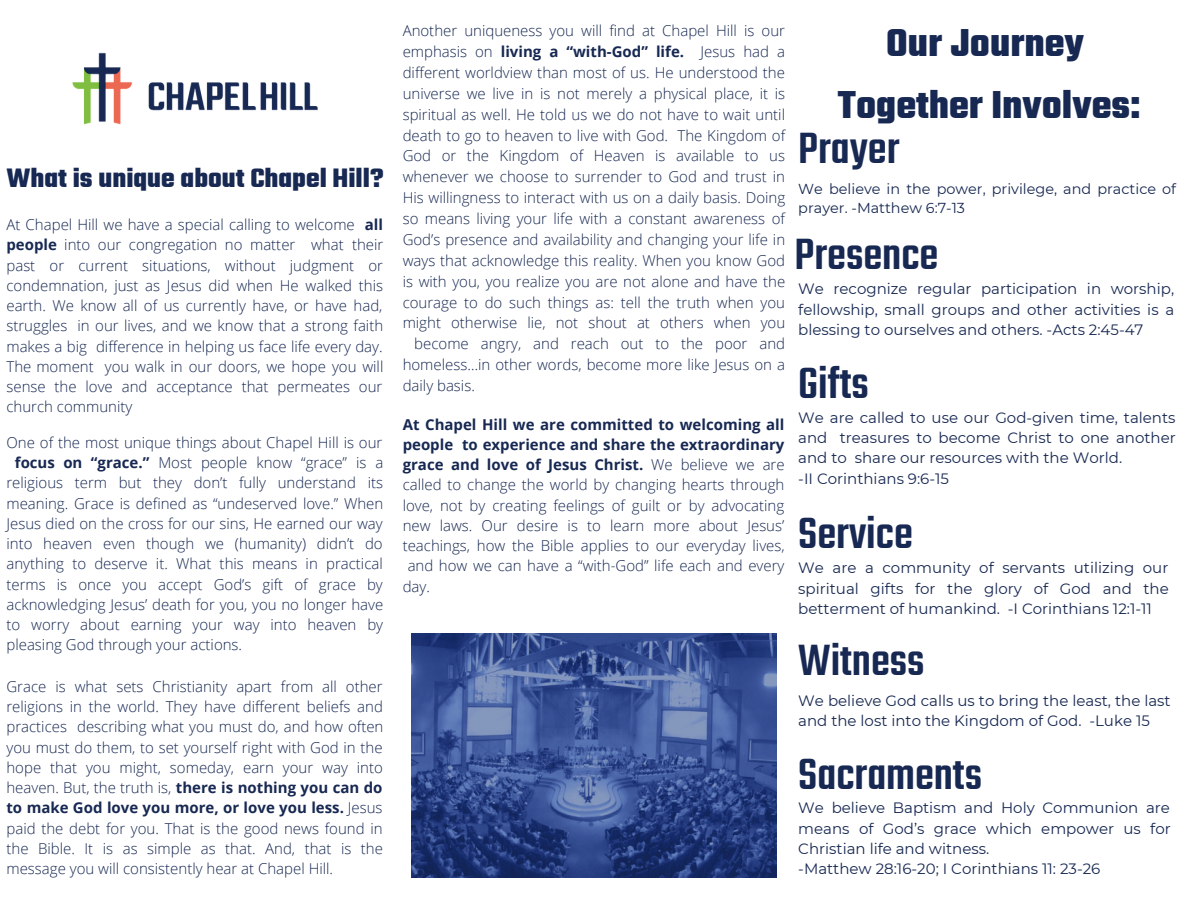
<style>
.page{position:relative;width:1188px;height:918px;background:#fff}
.page>*{position:absolute;margin:0;border:0;box-sizing:border-box;transform-origin:0 0}
.t1{font:500 48px "Teko";color:#172852}
.t2{font:700 42px/61.8px "Teko";color:#172852;text-align:center}
.t3{font:700 28.8px "Teko";color:#172852}
.t4{font:300 15px/20.2px "Open Sans";color:#172852;text-align:justify}
.t5{font:15px/20.2px "Montserrat";color:#172852}
.t6{font:700 15px "Open Sans";color:#172852}
.t7{font:14.4px/19.5px "Montserrat";color:#172852}
.s1{font-weight:700}
.s2{font-weight:300}
</style>
<div class="page">
<img style="left:72px;top:52px;width:246px;height:73px">
<img style="left:411px;top:633px;width:366px;height:244px">
<h3 class="t3" style="left:6px;top:160px;width:379px">What is unique about Chapel Hill?</h3>
<p class="t4" style="left:6px;top:214px;width:378px">At Chapel Hill we have a special calling to welcome <span class="s1">all people</span> into our congregation no matter what their past or current situations, without judgment or condemnation, just as Jesus did when He walked this earth. We know all of us currently have, or have had, struggles in our lives, and we know that a strong faith makes a big difference in helping us face life every day.<br>The moment you walk in our doors, we hope you will sense the love and acceptance that permeates our church community</p>
<p class="t4" style="left:6px;top:432px;width:377px">One of the most unique things about Chapel Hill is our</p>
<p class="t4" style="left:15px;top:452px;width:370px"><span class="s1">focus on “grace.”</span> Most people know “grace” is a</p>
<p class="t4" style="left:6px;top:473px;width:378px">religious term but they don’t fully understand its</p>
<p class="t4" style="left:6px;top:493px;width:378px">meaning. Grace is defined as “undeserved love.” When</p>
<p class="t4" style="left:6px;top:513px;width:378px">Jesus died on the cross for our sins, He earned our way</p>
<p class="t4" style="left:6px;top:533px;width:378px">into heaven even though we (humanity) didn’t do</p>
<p class="t4" style="left:6px;top:554px;width:378px">anything to deserve it. What this means in practical</p>
<p class="t4" style="left:6px;top:574px;width:378px">terms is once you accept God’s gift of grace by</p>
<p class="t4" style="left:6px;top:594px;width:378px">acknowledging Jesus’ death for you, you no longer have</p>
<p class="t4" style="left:6px;top:614px;width:378px">to worry about earning your way into heaven by</p>
<p class="t4" style="left:6px;top:635px;width:237px">pleasing God through your actions.</p>
<p class="t4" style="left:6px;top:676px;width:378px">Grace is what sets Christianity apart from all other religions in the world. They have different beliefs and practices describing what you must do, and how often you must do them, to set yourself right with God in the hope that you might, someday, earn your way into heaven. But, the truth is, <span class="s1">there is nothing you can do to make God love you more, or love you less.</span> Jesus paid the debt for you. That is the good news found in the Bible. It is as simple as that. And, that is the message you will consistently hear at Chapel Hill.</p>
<p class="t4" style="left:403px;top:20px;width:384px">Another uniqueness you will find at Chapel Hill is our</p>
<p class="t6" style="left:403px;top:41px;width:384px"><span class="s2">emphasis on</span> living a “with-God” life. <span class="s2">Jesus had a</span></p>
<p class="t4" style="left:403px;top:62px;width:384px">different worldview than most of us. He understood the</p>
<p class="t4" style="left:403px;top:83px;width:384px">universe we live in is not merely a physical place, it is</p>
<p class="t4" style="left:403px;top:104px;width:384px">spiritual as well. He told us we do not have to wait until</p>
<p class="t4" style="left:403px;top:125px;width:384px">death to go to heaven to live with God. The Kingdom of</p>
<p class="t4" style="left:403px;top:146px;width:384px">God or the Kingdom of Heaven is available to us</p>
<p class="t4" style="left:403px;top:166px;width:384px">whenever we choose to surrender to God and trust in</p>
<p class="t4" style="left:403px;top:187px;width:384px">His willingness to interact with us on a daily basis. Doing</p>
<p class="t4" style="left:403px;top:208px;width:384px">so means living your life with a constant awareness of</p>
<p class="t4" style="left:403px;top:229px;width:384px">God’s presence and availability and changing your life in</p>
<p class="t4" style="left:403px;top:250px;width:384px">ways that acknowledge this reality. When you know God</p>
<p class="t4" style="left:403px;top:271px;width:384px">is with you, you realize you are not alone and have the</p>
<p class="t4" style="left:403px;top:292px;width:384px">courage to do such things as: tell the truth when you</p>
<p class="t4" style="left:403px;top:313px;width:384px">might otherwise lie, not shout at others when you</p>
<p class="t4" style="left:414px;top:333px;width:372px">become angry, and reach out to the poor and</p>
<p class="t4" style="left:403px;top:354px;width:384px">homeless…in other words, become more like Jesus on a</p>
<p class="t4" style="left:403px;top:375px;width:74px">daily basis.</p>
<p class="t6" style="left:403px;top:414px;width:383px">At Chapel Hill we are committed to welcoming all</p>
<p class="t6" style="left:403px;top:434px;width:383px">people to experience and share the extraordinary</p>
<p class="t6" style="left:403px;top:454px;width:383px">grace and love of Jesus Christ. <span class="s2">We believe we are</span></p>
<p class="t4" style="left:403px;top:474px;width:383px">called to change the world by changing hearts through</p>
<p class="t4" style="left:403px;top:495px;width:383px">love, not by creating feelings of guilt or by advocating</p>
<p class="t4" style="left:403px;top:515px;width:383px">new laws. Our desire is to learn more about Jesus’</p>
<p class="t4" style="left:403px;top:535px;width:383px">teachings, how the Bible applies to our everyday lives,</p>
<p class="t4" style="left:408px;top:555px;width:378px">and how we can have a “with-God” life each and every</p>
<p class="t4" style="left:403px;top:576px;width:29px">day.</p>
<h2 class="t2" style="left:838px;top:15px;width:304px">Our Journey<br>Together Involves:</h2>
<h1 class="t1" style="left:798px;top:117px;width:103px">Prayer</h1>
<p class="t7" style="left:798px;top:179px;width:379px">We believe in the power, privilege, and practice of prayer. -Matthew 6:7-13</p>
<h1 class="t1" style="left:795px;top:223px;width:145px">Presence</h1>
<p class="t5" style="left:798px;top:279px;width:377px;text-align:justify">We recognize regular participation in worship, fellowship, small groups and other activities is a blessing to ourselves and others. -Acts 2:45-47</p>
<h1 class="t1" style="left:798px;top:352px;width:72px">Gifts</h1>
<p class="t5" style="left:798px;top:407px;width:379px">We are called to use our God-given time, talents and treasures to become Christ to one another and to share our resources with the World.<br>-II Corinthians 9:6-15</p>
<h1 class="t1" style="left:798px;top:502px;width:116px">Service</h1>
<p class="t5" style="left:798px;top:558px;width:372px;text-align:justify">We are a community of servants utilizing our spiritual gifts for the glory of God and the betterment of humankind. -I Corinthians 12:1-11</p>
<h1 class="t1" style="left:798px;top:629px;width:128px">Witness</h1>
<p class="t5" style="left:798px;top:690px;width:374px">We believe God calls us to bring the least, the last and the lost into the Kingdom of God. -Luke 15</p>
<h1 class="t1" style="left:798px;top:743px;width:185px">Sacraments</h1>
<p class="t5" style="left:798px;top:798px;width:374px">We believe Baptism and Holy Communion are means of God’s grace which empower us for Christian life and witness.<br>-Matthew 28:16-20; I Corinthians 11: 23-26</p>
</div>
